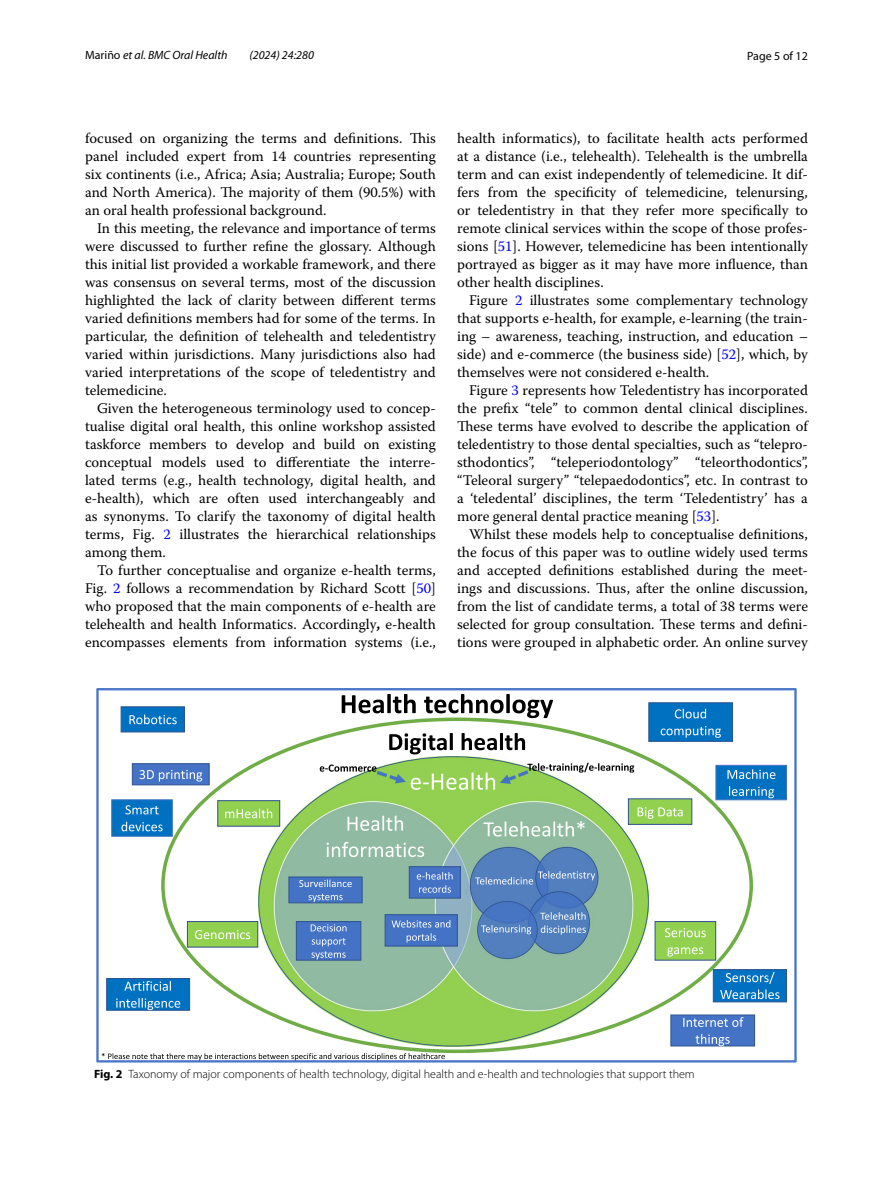
<style>
.page{position:relative;width:893px;height:1187px;background:#fff}
.page>*{position:absolute;margin:0;border:0;box-sizing:border-box;transform-origin:0 0}
.t1{font:14.7px/18px "Warnock Pro";color:#000;text-align:justify}
.t2{font:300 12px "Myriad Pro";color:#000}
.t3{font:italic 12px "Myriad Pro";color:#000}
.t4{font:12px "Myriad Pro";color:#000}
.s1{font-style:normal}
.s2{color:#00f}
.s3{font-weight:700}
</style>
<div class="page">
<svg style="left:96px;top:688px;width:701px;height:374px"></svg>
<svg style="left:342px;top:694px;width:211px;height:23px"></svg>
<svg style="left:161px;top:717px;width:592px;height:335px"></svg>
<svg style="left:389px;top:733px;width:136px;height:21px"></svg>
<div style="left:121px;top:706px;width:64px;height:26px;background:#0070c0;border:1px solid #2f528f"></div>
<svg style="left:129px;top:714px;width:48px;height:10px"></svg>
<div style="left:628px;top:798px;width:64px;height:26px;background:#92d050"></div>
<svg style="left:649px;top:807px;width:34px;height:11px"></svg>
<div style="left:713px;top:969px;width:74px;height:33px;background:#0070c0;border:1px solid #2f528f"></div>
<svg style="left:726px;top:972px;width:48px;height:11px"></svg>
<svg style="left:720px;top:989px;width:59px;height:10px"></svg>
<div style="left:648px;top:702px;width:85px;height:39px;background:#0070c0;border:1px solid #2f528f"></div>
<svg style="left:675px;top:708px;width:31px;height:10px"></svg>
<svg style="left:661px;top:726px;width:60px;height:11px"></svg>
<div style="left:106px;top:978px;width:84px;height:32px;background:#0070c0;border:1px solid #2f528f"></div>
<svg style="left:124px;top:981px;width:47px;height:9px"></svg>
<svg style="left:116px;top:998px;width:64px;height:12px"></svg>
<div style="left:132px;top:763px;width:78px;height:22px;background:#4472c4;border:1px solid #2f528f"></div>
<svg style="left:139px;top:769px;width:63px;height:12px"></svg>
<div style="left:670px;top:1014px;width:85px;height:32px;background:#4472c4;border:1px solid #2f528f"></div>
<svg style="left:683px;top:1017px;width:60px;height:9px"></svg>
<svg style="left:695px;top:1034px;width:35px;height:12px"></svg>
<div style="left:715px;top:765px;width:72px;height:35px;background:#0070c0;border:1px solid #4472c4"></div>
<svg style="left:727px;top:769px;width:48px;height:10px"></svg>
<svg style="left:729px;top:786px;width:45px;height:12px"></svg>
<svg style="left:258px;top:756px;width:391px;height:290px"></svg>
<div style="left:111px;top:799px;width:62px;height:37px;background:#0070c0;border:1px solid #4472c4"></div>
<svg style="left:125px;top:805px;width:34px;height:9px"></svg>
<svg style="left:121px;top:821px;width:42px;height:10px"></svg>
<svg style="left:347px;top:815px;width:56px;height:15px"></svg>
<svg style="left:327px;top:841px;width:97px;height:16px"></svg>
<svg style="left:483px;top:821px;width:102px;height:15px"></svg>
<div style="left:655px;top:921px;width:61px;height:39px;background:#92d050;border:1px solid #2f528f"></div>
<svg style="left:665px;top:928px;width:41px;height:9px"></svg>
<svg style="left:667px;top:947px;width:36px;height:9px"></svg>
<div style="left:187px;top:921px;width:71px;height:26px;background:#92d050;border:1px solid #2f528f"></div>
<svg style="left:195px;top:930px;width:55px;height:9px"></svg>
<div style="left:217px;top:800px;width:63px;height:26px;background:#92d050;border:1px solid #2f528f"></div>
<svg style="left:225px;top:808px;width:47px;height:10px"></svg>
<div style="left:409px;top:866px;width:52px;height:32px;background:#4472c4;border:1px solid #2f528f"></div>
<svg style="left:417px;top:872px;width:36px;height:7px"></svg>
<svg style="left:419px;top:885px;width:32px;height:7px"></svg>
<div style="left:296px;top:921px;width:65px;height:39px;background:#4472c4;border:1px solid #2f528f"></div>
<svg style="left:311px;top:924px;width:35px;height:7px"></svg>
<svg style="left:311px;top:938px;width:35px;height:21px"></svg>
<div style="left:289px;top:876px;width:74px;height:27px;background:#4472c4;border:1px solid #2f528f"></div>
<svg style="left:299px;top:879px;width:53px;height:8px"></svg>
<svg style="left:308px;top:893px;width:35px;height:9px"></svg>
<div style="left:385px;top:914px;width:73px;height:32px;background:#4472c4;border:1px solid #2f528f"></div>
<svg style="left:392px;top:920px;width:58px;height:7px"></svg>
<svg style="left:407px;top:933px;width:29px;height:9px"></svg>
<svg style="left:475px;top:871px;width:120px;height:13px;background:#6b90c7"></svg>
<svg style="left:540px;top:912px;width:46px;height:7px"></svg>
<svg style="left:541px;top:925px;width:45px;height:9px"></svg>
<svg style="left:481px;top:924px;width:50px;height:10px"></svg>
<svg style="left:320px;top:762px;width:314px;height:27px"></svg>
<svg style="left:102px;top:1052px;width:343px;height:8px"></svg>
<p class="t3" style="left:85px;top:48px;width:144px"><span class="s1">Mariño</span> et al. BMC Oral Health</p>
<p class="t3" style="left:249px;top:48px;width:66px">(2024) 24:280</p>
<p class="t4" style="left:747px;top:48px;width:62px">Page 5 of 12</p>
<p class="t1" style="left:85px;top:128px;width:352px">focused on organizing the terms and definitions. This panel included expert from 14 countries representing six continents (i.e., Africa; Asia; Australia; Europe; South and North America). The majority of them (90.5%) with an oral health professional background.</p>
<p class="t1" style="left:85px;top:218px;width:352px;text-indent:12px">In this meeting, the relevance and importance of terms were discussed to further refine the glossary. Although this initial list provided a workable framework, and there was consensus on several terms, most of the discussion highlighted the lack of clarity between different terms varied definitions members had for some of the terms. In particular, the definition of telehealth and teledentistry varied within jurisdictions. Many jurisdictions also had varied interpretations of the scope of teledentistry and telemedicine.</p>
<p class="t1" style="left:85px;top:398px;width:352px;text-indent:12px">Given the heterogeneous terminology used to concep&shy;tualise digital oral health, this online workshop assisted taskforce members to develop and build on existing conceptual models used to differentiate the interre&shy;lated terms (e.g., health technology, digital health, and e-health), which are often used interchangeably and as synonyms. To clarify the taxonomy of digital health terms, Fig. <span class="s2">2</span> illustrates the hierarchical relationships among them.</p>
<p class="t1" style="left:85px;top:560px;width:352px;text-indent:12px">To further conceptualise and organize e-health terms, Fig. <span class="s2">2</span> follows a recommendation by Richard Scott [<span class="s2">50</span>] who proposed that the main components of e-health are telehealth and health Informatics. Accordingly<span class="s3">,</span> e-health encompasses elements from information systems (i.e.,</p>
<p class="t1" style="left:457px;top:128px;width:352px">health informatics), to facilitate health acts performed at a distance (i.e., telehealth). Telehealth is the umbrella term and can exist independently of telemedicine. It dif&shy;fers from the specificity of telemedicine, telenursing, or teledentistry in that they refer more specifically to remote clinical services within the scope of those profes&shy;sions [<span class="s2">51</span>]. However, telemedicine has been intentionally portrayed as bigger as it may have more influence, than other health disciplines.</p>
<p class="t1" style="left:457px;top:290px;width:352px;text-indent:12px">Figure <span class="s2">2</span> illustrates some complementary technology that supports e-health, for example, e-learning (the train&shy;ing – awareness, teaching, instruction, and education – side) and e-commerce (the business side) [<span class="s2">52</span>], which, by themselves were not considered e-health.</p>
<p class="t1" style="left:457px;top:380px;width:352px;text-indent:12px">Figure <span class="s2">3</span> represents how Teledentistry has incorporated the prefix “tele” to common dental clinical disciplines.<br>These terms have evolved to describe the application of teledentistry to those dental specialties, such as “telepro&shy;sthodontics”, “teleperiodontology” “teleorthodontics”, “Teleoral surgery” “telepaedodontics”, etc. In contrast to a ‘teledental’ disciplines, the term ‘Teledentistry’ has a more general dental practice meaning [<span class="s2">53</span>].</p>
<p class="t1" style="left:457px;top:524px;width:352px;text-indent:12px">Whilst these models help to conceptualise definitions, the focus of this paper was to outline widely used terms and accepted definitions established during the meet&shy;ings and discussions. Thus, after the online discussion, from the list of candidate terms, a total of 38 terms were selected for group consultation. These terms and defini&shy;tions were grouped in alphabetic order. An online survey</p>
<p class="t2" style="left:94px;top:1066px;width:602px"><span class="s3">Fig. 2</span> Taxonomy of major components of health technology, digital health and e-health and technologies that support them</p>
</div>
